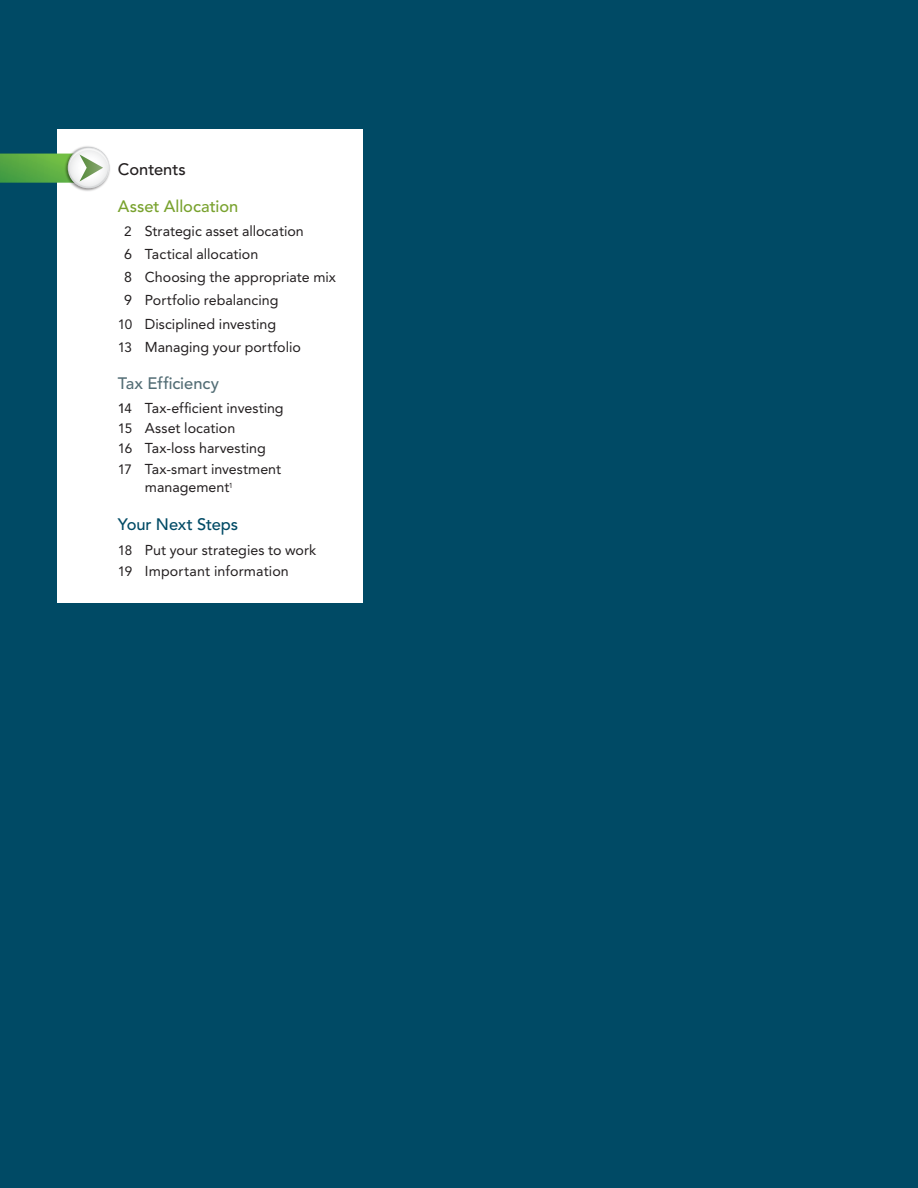
<style>
.page{position:relative;width:918px;height:1188px;background:#004a65}
.page>*{position:absolute;margin:0;border:0;box-sizing:border-box;transform-origin:0 0}
.t1{font:500 16.5px "Avenir";letter-spacing:-.005em;color:#79a22e}
.t2{font:500 16.5px "Avenir";color:#536d75}
.t3{font:500 16.5px "Avenir";letter-spacing:-.005em;color:#004a65}
.t4{font:500 16.5px "Avenir";color:#231f20}
.t5{font:14.25px/20px "Avenir";color:#231f20}
.s1{font-size:13.5px}
.s2{font-weight:500;font-size:13.5px}
</style>
<div class="page">
<div style="left:57px;top:129px;width:306px;height:474px;background:#fff"></div>
<img style="left:76px;top:146px;width:34px;height:45px">
<div style="left:68px;top:147px;width:42px;height:41px;background:#e2e3e4;border-radius:21px"></div>
<svg style="left:0;top:148px;width:108px;height:40px"></svg>
<p class="t4" style="left:118px;top:160px;width:70px">Contents</p>
<p class="t1" style="left:118px;top:197px;width:122px">Asset Allocation</p>
<p class="t5" style="left:124px;top:221px;width:181px"><span class="s1">2</span> Strategic asset allocation</p>
<p class="t5" style="left:124px;top:244px;width:136px">6 Tactical allocation</p>
<p class="t5" style="left:124px;top:267px;width:213px">8 Choosing the appropriate mix</p>
<p class="t5" style="left:124px;top:291px;width:156px">9 Portfolio rebalancing</p>
<p class="t5" style="left:118px;top:314px;width:160px"><span class="s1">10</span> Disciplined investing</p>
<p class="t5" style="left:118px;top:337px;width:184px"><span class="s1">13</span> Managing your portfolio</p>
<p class="t2" style="left:118px;top:374px;width:103px">Tax Efficiency</p>
<p class="t5" style="left:118px;top:398px;width:167px"><span class="s2">1</span><span class="s1">4</span> Tax-efficient investing<br><span class="s1">15</span> Asset location<br><span class="s1">16</span> Tax-loss harvesting</p>
<p class="t5" style="left:145px;top:460px;width:138px;line-height:18px;text-indent:-27px"><span class="s1">17</span> Tax-smart investment management<sup>1</sup></p>
<p class="t3" style="left:118px;top:515px;width:122px">Your Next Steps</p>
<p class="t5" style="left:118px;top:539px;width:200px;line-height:21.5px"><span class="s1">18</span> Put your strategies to work<br><span class="s1">19</span> Important information</p>
</div>
